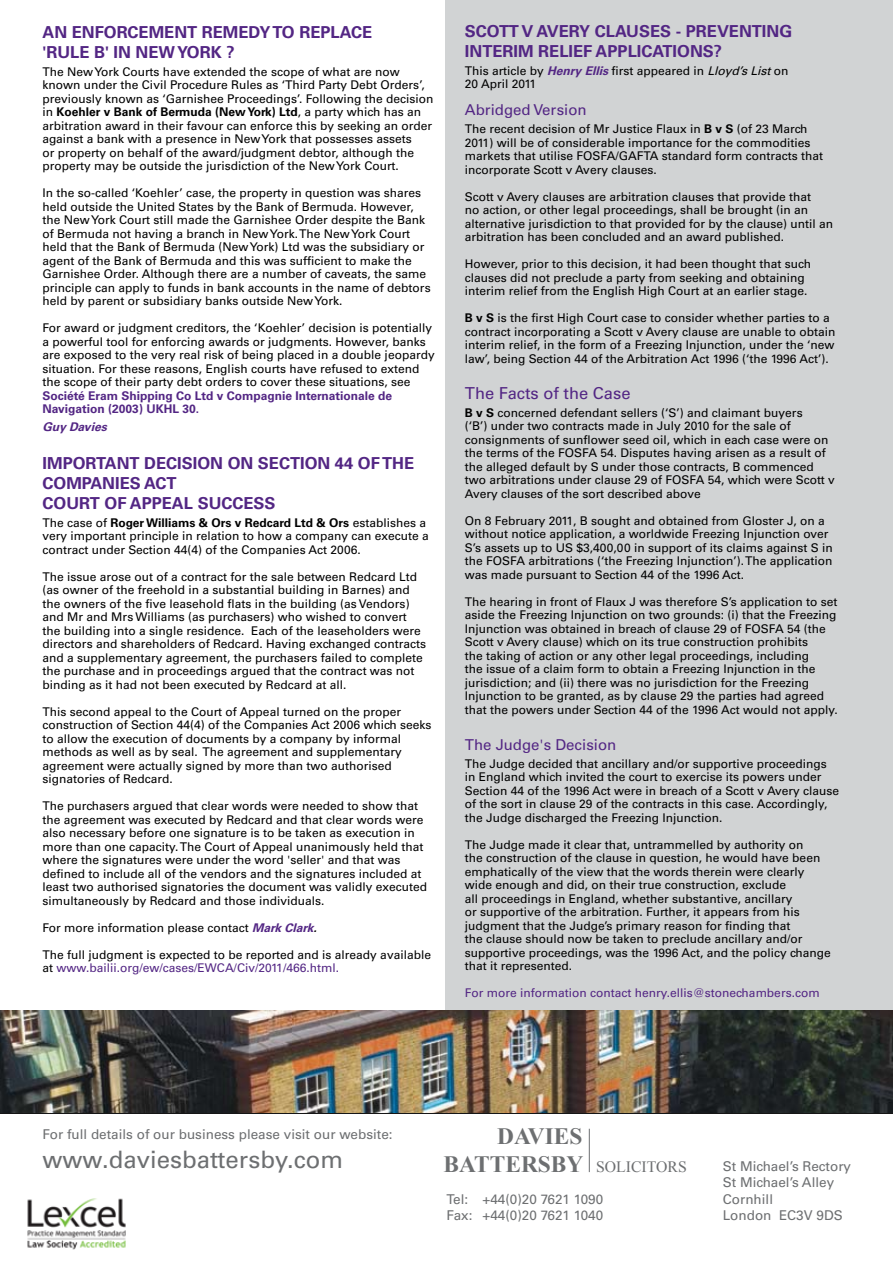
<style>
.page{position:relative;width:893px;height:1263px;background:#fff}
.page>*{position:absolute;margin:0;border:0;box-sizing:border-box;transform-origin:0 0}
.t1{font:500 24px "Univers CE";color:#6d6f71}
.t2{font:700 23.4px "Times New Roman";color:#6d6f71}
.t3{font:700 16.5px/19.8px "Univers CE";color:#532684}
.t4{font:500 16.5px "Univers CE";color:#532684}
.t5{font:15.75px "Times New Roman";color:#6d6f71}
.t6{font:500 15px "Univers CE";color:#532684}
.t7{font:500 13.5px/16.2px "Univers CE";color:#6d6f71}
.t8{font:500 12px/13.5px "Univers CE";color:#000}
.t9{font:700 12px/13.5px "Univers CE";color:#532684}
.t10{font:500 12px "Univers CE";color:#532684}
.t11{font:italic 700 12px "Univers CE";color:#532684}
.s1{font-weight:700}
.s2{font-weight:700;font-style:italic;color:#532684}
.s3{font-weight:700;font-style:italic}
.s4{color:#532684}
.s5{font-style:italic}
.s6{font-weight:700;font-size:23.4px}
</style>
<div class="page">
<div style="left:445px;top:0;width:448px;height:1020px;background:#d1d3d4"></div>
<hr style="left:0;top:1112px;width:893px;height:2px;background:#000">
<hr style="left:589px;top:1129px;width:1px;height:43px;background:#6d6f71">
<img style="left:0;top:1011px;width:893px;height:101px">
<img style="left:27px;top:1198px;width:99px;height:52px">
<h3 class="t3" style="left:43px;top:23px;width:331px">AN EN FORCEMENT REMEDY TO REPLACE 'RULE B' IN NEW YORK ?</h3>
<p class="t8" style="left:43px;top:65px;width:393px">The New York Courts have extended the scope of what are now known under the Civil Procedure Rules as ‘Third Party Debt Orders’, previously known as ‘Garnishee Proceedings’. Following the decision in <span class="s1">KOEHLER V BANK OF BERMUDA (NEW YORK) LTD</span>, a party which has an arbitration award in their favour can enforce this by seeking an order against a bank with a presence in New York that possesses assets<br>or property on behalf of the award/judgment debtor, although the property may be outside the jurisdiction of the New York Court.</p>
<p class="t8" style="left:43px;top:187px;width:390px">In the so-called ‘Koehler’ case, the property in question was shares held outside the United States by the Bank of Bermuda. However, the New York Court still made the Garnishee Order despite the Bank of Bermuda not having a branch in New York. The New York Court held that the Bank of Bermuda (New York) Ltd was the subsidiary or agent of the Bank of Bermuda and this was sufficient to make the Garnishee Order. Although there are a number of caveats, the same principle can apply to funds in bank accounts in the name of debtors held by parent or subsidiary banks outside New York.</p>
<p class="t8" style="left:43px;top:322px;width:394px">For award or judgment creditors, the ‘Koehler’ decision is potentially a powerful tool for enforcing awards or judgments. However, banks are exposed to the very real risk of being placed in a double jeopardy situation. For these reasons, English courts have refused to extend the scope of their party debt orders to cover these situations, see</p>
<p class="t9" style="left:43px;top:389px;width:351px">SOCIÉTÉ ERAM SHIPPING CO LTD V COMPAGNIE INTERNATIONALE DE<br>NAVIGATION (2003) UKHL</p>
<p class="t9" style="left:182px;top:403px;width:18px">30.</p>
<p class="t11" style="left:43px;top:420px;width:69px">GuyDavies</p>
<h3 class="t3" style="left:43px;top:454px;width:373px">IMPORTANT DECISION ON SECTION 44 OF THE<br>COMPANI ES ACT<br>COURT OF APP</h3>
<h3 class="t3" style="left:162px;top:494px;width:115px">EAL SUCCESS</h3>
<p class="t8" style="left:43px;top:516px;width:388px">The case of <span class="s1">ROGER WILLIAMS &amp; ORS V REDCARD LTD &amp; ORS</span> establishes a very important principle in relation to how a company can execute a contract under Section 44(4) of the Companies Act 2006.</p>
<p class="t8" style="left:43px;top:570px;width:385px">The issue arose out of a contract for the sale between Redcard Ltd (as owner of the freehold in a substantial building in Barnes) and the owners of the five leasehold flats in the building (as Vendors) and Mr and Mrs Williams (as purchasers) who wished to convert the building into a single residence. Each of the leaseholders were directors and shareholders of Redcard. Having exchanged contracts and a supplementary agreement, the purchasers failed to complete the purchase and in proceedings argued that the contract was not binding as it had not been executed by Redcard at all.</p>
<p class="t8" style="left:43px;top:705px;width:391px">This second appeal to the Court of Appeal turned on the proper construction of Section 44(4) of the Companies Act 2006 which seeks to allow the execution of documents by a company by informal methods as well as by seal. The agreement and supplementary agreement were actually signed by more than two authorised signatories of Redcard.</p>
<p class="t8" style="left:43px;top:800px;width:386px">The purchasers argued that clear words were needed to show that the agreement was executed by Redcard and that clear words were also necessary before one signature is to be taken as execution in more than one capacity. The Court of Appeal unanimously held that where the signatures were under the word 'seller' and that was defined to include all of the vendors and the signatures included at least two authorised signatories the document was validly executed simultaneously by Redcard and those individuals.</p>
<p class="t8" style="left:43px;top:921px;width:279px">For more information please contact <span class="s2">MarkClark</span><span class="s3">.</span></p>
<p class="t8" style="left:43px;top:948px;width:390px">The full judgment is expected to be reported and is already available at <span class="s4">www.bailii.org/ew/cases/EWCA/Civ/2011/466.html.</span></p>
<h3 class="t3" style="left:465px;top:22px;width:286px">SCOTT V AVERY CLAUSES - PREVENTING<br>INTERIM RELIEF APP</h3>
<h3 class="t3" style="left:628px;top:42px;width:96px">LICATIONS?</h3>
<p class="t8" style="left:465px;top:64px;width:325px">This article by <span class="s2">HenryEllis</span>first appeared in <span class="s5">Lloyd’sList</span>on<br>20 April 2011</p>
<p class="t6" style="left:465px;top:101px;width:123px">Abridged Version</p>
<p class="t8" style="left:465px;top:123px;width:360px">The recent decision of Mr Justice Flaux in <span class="s1">B V S</span> (of 23 March 2011) will be of considerable importance for the commodities markets that utilise FOSFA/GAFTA standard form contracts that incorporate Scott v Avery clauses.</p>
<p class="t8" style="left:465px;top:190px;width:370px">Scott v Avery clauses are arbitration clauses that provide that<br>no action, or other legal proceedings, shall be brought (in an alternative jurisdiction to that provided for by the clause) until an arbitration has been concluded and an award published.</p>
<p class="t8" style="left:465px;top:258px;width:348px">However, prior to this decision, it had been thought that such clauses did not preclude a party from seeking and obtaining interim relief from the English High Court at an earlier stage.</p>
<p class="t8" style="left:465px;top:312px;width:372px"><span class="s1">B V S</span> is the first High Court case to consider whether parties to a contract incorporating a Scott v Avery clause are unable to obtain interim relief, in the form of a Freezing Injunction, under the ‘new law’, being Section 44 of the Arbitration Act 1996 (‘the 1996 Act’).</p>
<h3 class="t4" style="left:465px;top:383px;width:167px">The Facts of the Case</h3>
<p class="t8" style="left:465px;top:406px;width:371px"><span class="s1">B V S</span> concerned defendant sellers (‘S’) and claimant buyers<br>(‘B’) under two contracts made in July 2010 for the sale of consignments of sunflower seed oil, which in each case were on the terms of the FOSFA 54. Disputes having arisen as a result of the alleged default by S under those contracts, B commenced two arbitrations under clause 29 of FOSFA 54, which were Scott v Avery clauses of the sort described above</p>
<p class="t8" style="left:465px;top:514px;width:369px">On 8 February 2011, B sought and obtained from Gloster J, on a without notice application, a worldwide Freezing Injunction over S’s assets up to US $3,400,00 in support of its claims against S in the FOSFA arbitrations (‘the Freezing Injunction’). The application was made pursuant to Section 44 of the 1996 Act.</p>
<p class="t8" style="left:465px;top:595px;width:374px">The hearing in front of Flaux J was therefore S’s application to set aside the Freezing Injunction on two grounds: (i) that the Freezing Injunction was obtained in breach of clause 29 of FOSFA 54 (the Scott v Avery clause) which on its true construction prohibits<br>the taking of action or any other legal proceedings, including<br>the issue of a claim form to obtain a Freezing Injunction in the jurisdiction; and (ii) there was no jurisdiction for the Freezing Injunction to be granted, as by clause 29 the parties had agreed that the powers under Section 44 of the 1996 Act would not apply.</p>
<p class="t6" style="left:465px;top:736px;width:153px">The Judge's Decision</p>
<p class="t8" style="left:465px;top:757px;width:376px">The Judge decided that ancillary and/or supportive proceedings in England which invited the court to exercise its powers under Section 44 of the 1996 Act were in breach of a Scott v Avery clause of the sort in clause 29 of the contracts in this case. Accordingly, the Judge discharged the Freezing Injunction.</p>
<p class="t8" style="left:465px;top:838px;width:367px">The Judge made it clear that, untrammelled by authority on<br>the construction of the clause in question, he would have been emphatically of the view that the words therein were clearly wide enough and did, on their true construction, exclude<br>all proceedings in England, whether substantive, ancillary<br>or supportive of the arbitration. Further, it appears from his judgment that the Judge’s primary reason for finding that<br>the clause should now be taken to preclude ancillary and/or supportive proceedings, was the 1996 Act, and the policy change that it represented.</p>
<p class="t10" style="left:465px;top:986px;width:356px">For more information contact henry.ellis@stonechambers.com</p>
<p class="t7" style="left:43px;top:1126px;width:352px">For full details of our business please visit our website:</p>
<h1 class="t1" style="left:43px;top:1145px;width:302px">www.daviesbattersby.com</h1>
<h2 class="t2" style="left:497px;top:1120px;width:87px">DAVIES</h2>
<h3 class="t5" style="left:444px;top:1156px;width:242px"><span class="s6">BATTERSBY</span> SOLICITORS</h3>
<p class="t7" style="left:446px;top:1192px;width:158px">Tel: +44(0)20 7621 1090<br>Fax: +44(0)20 7621 1040</p>
<p class="t7" style="left:723px;top:1159px;width:130px">St Michael’s Rectory<br>St Michael’s Alley<br>Cornhill<br>London EC3V 9DS</p>
</div>
